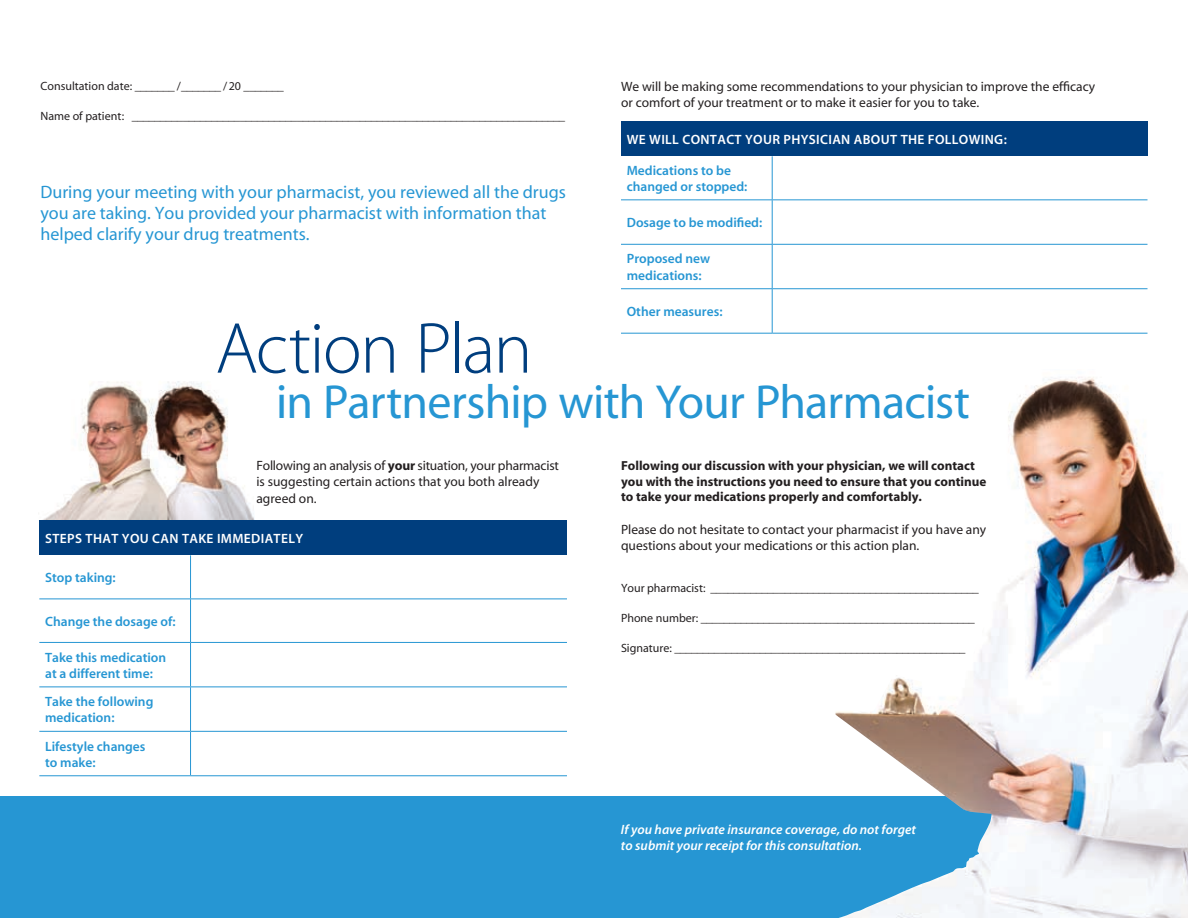
<style>
.page{position:relative;width:1188px;height:918px;background:#fff}
.page>*{position:absolute;margin:0;border:0;box-sizing:border-box;transform-origin:0 0}
.t1{font:300 72.9px "Myriad MM";letter-spacing:-.025em;color:#003e7e}
.t2{font:48px "Myriad MM";letter-spacing:-.015em;color:#2696d3}
.t3{font:18px/21px "Myriad MM";color:#2696d3}
.t4{font:13.5px/16.2px "Myriad MM";color:#231f20}
.t5{font:600 13.5px/16.2px "Myriad MM";color:#2696d3}
.t6{font:italic 600 13.5px/16.5px "Myriad MM";color:#fff}
.t7{font:600 13.5px "Myriad MM";letter-spacing:.025em;color:#fff}
.t8{font:700 13.05px/15.8px "Myriad MM";color:#231f20}
.t9{font:12px "Myriad MM";color:#231f20}
.s1{font-weight:700}
</style>
<div class="page">
<img style="left:39px;top:381px;width:215px;height:140px">
<div style="left:0;top:796px;width:1188px;height:122px;background:#2696d3"></div>
<img style="left:835px;top:377px;width:353px;height:541px">
<div style="left:39px;top:521px;width:528px;height:34px;background:#003e7e"></div>
<hr style="left:190px;top:555px;width:1px;height:44px;background:#2696d3">
<hr style="left:39px;top:599px;width:152px;height:1px;background:#2696d3">
<hr style="left:191px;top:599px;width:376px;height:1px;background:#2696d3">
<hr style="left:190px;top:599px;width:1px;height:43px;background:#2696d3">
<hr style="left:39px;top:642px;width:152px;height:1px;background:#2696d3">
<hr style="left:191px;top:642px;width:376px;height:1px;background:#2696d3">
<hr style="left:190px;top:643px;width:1px;height:44px;background:#2696d3">
<hr style="left:39px;top:687px;width:152px;height:1px;background:#2696d3">
<hr style="left:191px;top:687px;width:376px;height:1px;background:#2696d3">
<hr style="left:190px;top:687px;width:1px;height:44px;background:#2696d3">
<hr style="left:39px;top:731px;width:152px;height:1px;background:#2696d3">
<hr style="left:191px;top:731px;width:376px;height:1px;background:#2696d3">
<hr style="left:190px;top:732px;width:1px;height:43px;background:#2696d3">
<hr style="left:39px;top:775px;width:152px;height:1px;background:#2696d3">
<hr style="left:191px;top:775px;width:376px;height:1px;background:#2696d3">
<div style="left:621px;top:122px;width:527px;height:34px;background:#003e7e"></div>
<hr style="left:772px;top:156px;width:1px;height:43px;background:#2696d3">
<hr style="left:621px;top:199px;width:151px;height:1px;background:#2696d3">
<hr style="left:772px;top:199px;width:375px;height:1px;background:#2696d3">
<hr style="left:772px;top:200px;width:1px;height:44px;background:#2696d3">
<hr style="left:621px;top:244px;width:151px;height:1px;background:#2696d3">
<hr style="left:772px;top:244px;width:375px;height:1px;background:#2696d3">
<hr style="left:772px;top:245px;width:1px;height:43px;background:#2696d3">
<hr style="left:621px;top:288px;width:151px;height:1px;background:#2696d3">
<hr style="left:772px;top:288px;width:375px;height:1px;background:#2696d3">
<hr style="left:772px;top:289px;width:1px;height:44px;background:#2696d3">
<hr style="left:621px;top:333px;width:151px;height:1px;background:#2696d3">
<hr style="left:772px;top:333px;width:375px;height:1px;background:#2696d3">
<p class="t9" style="left:40px;top:80px;width:245px">Consultation date: _______ /_______ /20 _______</p>
<p class="t9" style="left:40px;top:110px;width:526px">N ame of patient: ____________________________________________________________________________</p>
<h3 class="t3" style="left:40px;top:182px;width:527px">During your meeting with your pharmacist, you reviewed all the drugs you are taking. You provided your pharmacist with information that helped clarify your drug treatments.</h3>
<h1 class="t1" style="left:215px;top:313px;width:319px">Action Plan</h1>
<p class="t4" style="left:621px;top:79px;width:476px">We will be making some recommendations to your physician to improve the efficacy or comfort of your treatment or to make it easier for you to take.</p>
<p class="t7" style="left:627px;top:133px;width:382px">we will contact your physician about the following:</p>
<p class="t5" style="left:627px;top:163px;width:122px">Medications to be changed or stopped:</p>
<p class="t5" style="left:627px;top:215px;width:137px">Dosage to be modified:</p>
<p class="t5" style="left:627px;top:251px;width:85px">Proposed new medications:</p>
<p class="t5" style="left:627px;top:304px;width:97px">Other measures:</p>
<h2 class="t2" style="left:276px;top:378px;width:695px">in Partnership with Your Pharmacist</h2>
<p class="t4" style="left:256px;top:458px;width:304px">Following an analysis of <span class="s1">your</span> situation, your pharmacist is suggesting certain actions that you both already agreed on.</p>
<p class="t8" style="left:621px;top:458px;width:367px">Following our discussion with your physician, we will contact you with the instructions you need to ensure that you continue to take your medications properly and comfortably.</p>
<p class="t4" style="left:621px;top:522px;width:367px">Please do not hesitate to contact your pharmacist if you have any questions about your medications or this action plan.</p>
<p class="t9" style="left:621px;top:582px;width:359px">Your pharmacist: _______________________________________________</p>
<p class="t9" style="left:621px;top:612px;width:355px">Phone number: ________________________________________________</p>
<p class="t9" style="left:621px;top:642px;width:346px">Signature: ___________________________________________________</p>
<p class="t7" style="left:45px;top:532px;width:259px">steps that you can take immediately</p>
<p class="t5" style="left:45px;top:570px;width:72px">Stop taking:</p>
<p class="t5" style="left:45px;top:614px;width:132px">Change the dosage of:</p>
<p class="t5" style="left:45px;top:650px;width:123px">Take this medication at a different time:</p>
<p class="t5" style="left:45px;top:694px;width:110px">Take the following medication:</p>
<p class="t5" style="left:45px;top:738px;width:102px">Lifestyle changes to make:</p>
<p class="t6" style="left:621px;top:822px;width:297px">If you have private insurance coverage, do not forget to submit your receipt for this consultation.</p>
</div>
